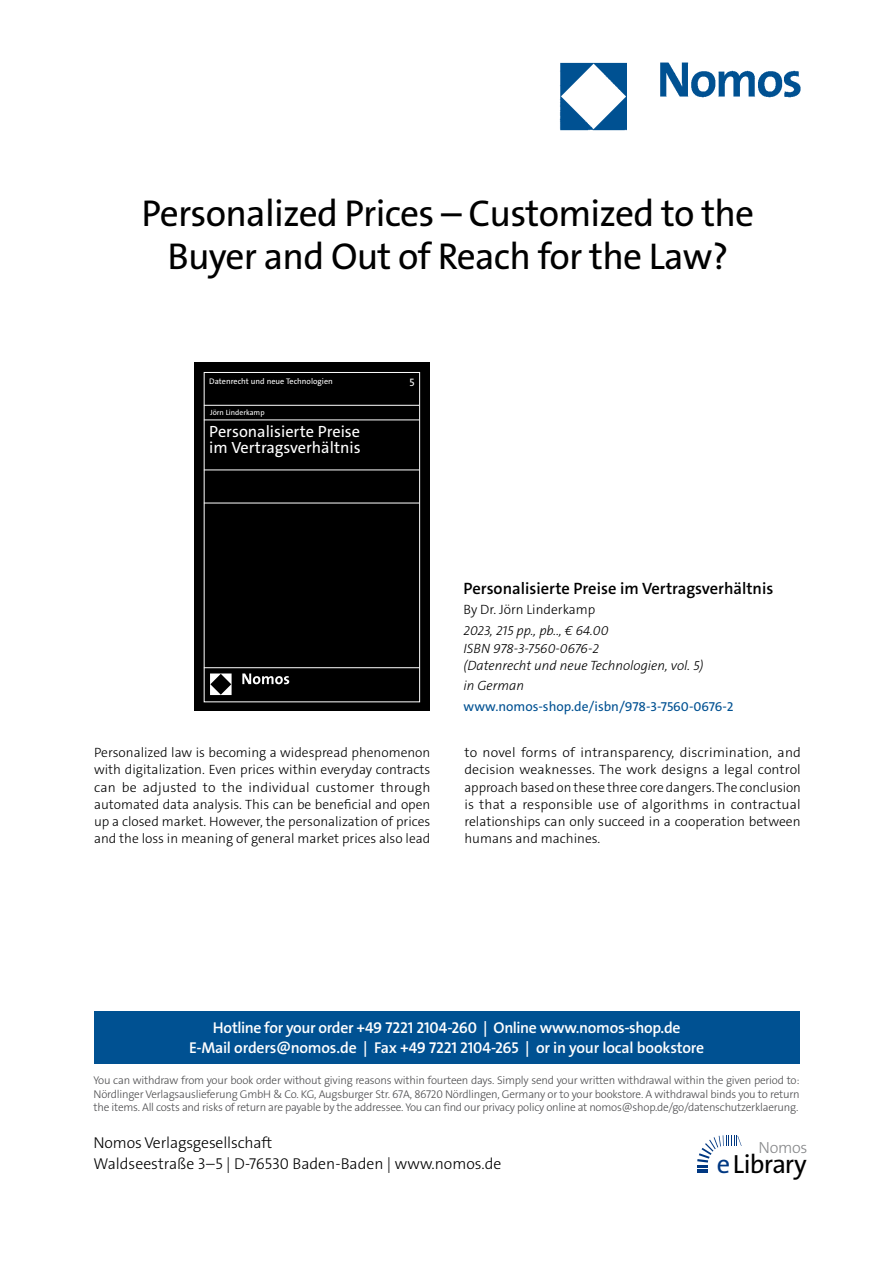
<style>
.page{position:relative;width:893px;height:1263px;background:#fff}
.page>*{position:absolute;margin:0;border:0;box-sizing:border-box;transform-origin:0 0}
.t1{font:37.5px/43.5px "The Sans Os F";letter-spacing:-.02em;color:#000;text-align:center}
.t2{font:26.4px "The Sans Os F";letter-spacing:-.03em;color:#000}
.t3{font:600 16.5px "The Sans C5";color:#000}
.t4{font:16.35px/16.8px "The Sans C5";color:#fff}
.t5{font:300 16.2px "The Sans Os F";letter-spacing:-.02em;color:#87888a}
.t6{font:600 15.75px/21px "The Sans Os F";letter-spacing:-.02em;color:#fff;text-align:center}
.t7{font:300 15.75px/21px "The Sans Os F";color:#000}
.t8{font:300 13.5px/17.2px "The Sans C5";color:#000;text-align:justify}
.t9{font:italic 300 13.5px/18px "The Sans C5";color:#000}
.t10{font:13.5px "The Sans C5";color:#005192}
.t11{font:300 11.25px/13.5px "The Sans Os F";letter-spacing:-.02em;color:#4b4b4d;text-align:justify}
.t12{font:10.8px "The Sans C5";color:#fff}
.t13{font:8.1px "The Sans C5";color:#fff}
.t14{font:7.65px "The Sans C5";color:#fff}
.s1{color:#003882}
</style>
<div class="page">
<div style="left:94px;top:1011px;width:705px;height:52px;background:#005192"></div>
<svg style="left:697px;top:1135px;width:45px;height:38px"></svg>
<img style="left:559px;top:62px;width:242px;height:69px">
<div style="left:194px;top:362px;width:236px;height:349px;background:#000"></div>
<div style="left:204px;top:372px;width:216px;height:330px;border:1px solid #fff"></div>
<hr style="left:204px;top:405px;width:215px;height:1px;background:#fff">
<hr style="left:204px;top:470px;width:215px;height:1px;background:#fff">
<hr style="left:204px;top:503px;width:215px;height:1px;background:#fff">
<hr style="left:204px;top:667px;width:215px;height:1px;background:#fff">
<svg style="left:242px;top:673px;width:47px;height:11px"></svg>
<svg style="left:210px;top:673px;width:22px;height:22px"></svg>
<hr style="left:204px;top:420px;width:215px;height:1px;background:#fff">
<h1 class="t1" style="left:142px;top:195px;width:614px">Personalized Prices – Customized to the<br>Buyer and Out of Reach for the Law?</h1>
<p class="t13" style="left:209px;top:376px;width:125px">Datenrecht und neue Technologien</p>
<p class="t14" style="left:210px;top:407px;width:56px">Jörn Linderkamp</p>
<p class="t4" style="left:209px;top:423px;width:153px">Personalisierte Preise im Vertragsverhältnis</p>
<p class="t12" style="left:410px;top:376px;width:7px">5</p>
<p class="t3" style="left:463px;top:577px;width:311px">Personalisierte Preise im Vertragsverhältnis</p>
<p class="t8" style="left:463px;top:601px;width:133px">By Dr. Jörn Linderkamp</p>
<p class="t9" style="left:463px;top:622px;width:147px">2023, 215 pp., pb.., € 64.00<br>ISBN 978-3-7560-0676-2</p>
<p class="t9" style="left:463px;top:655px;width:241px;line-height:20.7px">(Datenrecht und neue Technologien, vol. 5) in German</p>
<p class="t10" style="left:463px;top:698px;width:272px">www.nomos-shop.de/isbn/978-3-7560-0676-2</p>
<p class="t8" style="left:94px;top:744px;width:338px">Personalized law is becoming a widespread phenomenon with digitalization. Even prices within everyday contracts can be adjusted to the individual customer through automated data analysis. This can be beneficial and open up a closed market. However, the personalization of prices and the loss in meaning of general market prices also lead</p>
<p class="t8" style="left:464px;top:744px;width:338px">to novel forms of intransparency, discrimination, and decision weaknesses. The work designs a legal control approach based on these three core dangers. The conclusion is that a responsible use of algorithms in contractual relationships can only succeed in a cooperation between humans and machines.</p>
<p class="t6" style="left:189px;top:1017px;width:517px">Hotline for your order +49 7221 2104-260 | Online www.nomos-shop.de<br>E-Mail orders@nomos.de | Fax +49 7221 2104-265 | or in your local bookstore</p>
<p class="t11" style="left:94px;top:1074px;width:708px">You can withdraw from your book order without giving reasons within fourteen days. Simply send your written withdrawal within the given period to:<br>Nördlinger Verlagsauslieferung GmbH &amp; Co. KG, Augsburger Str. 67A, 86720 Nördlingen, Germany or to your bookstore. A withdrawal binds you to return the items. All costs and risks of return are payable by the addressee. You can find our privacy policy online at nomos@shop.de/go/datenschutzerklaerung.</p>
<p class="t7" style="left:94px;top:1133px;width:409px">Nomos Verlagsgesellschaft<br>Waldseestraße 3–5 | D-76530 Baden-Baden | www.nomos.de</p>
<p class="t5" style="left:758px;top:1137px;width:51px">Nomos</p>
<h2 class="t2" style="left:717px;top:1153px;width:91px"><span class="s1">e</span>Library</h2>
</div>
